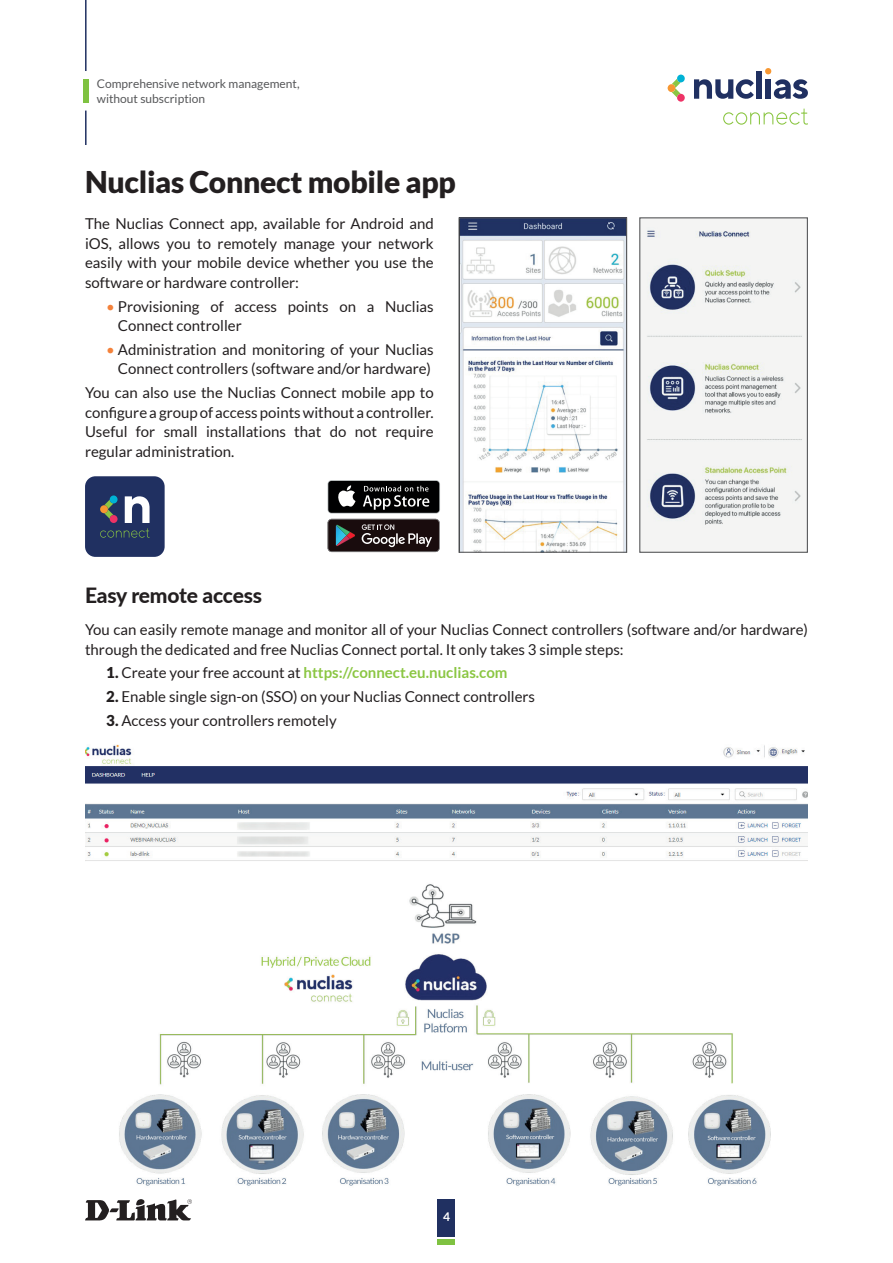
<style>
.page{position:relative;width:893px;height:1263px;background:#fff}
.page>*{position:absolute;margin:0;border:0;box-sizing:border-box;transform-origin:0 0}
.t1{font:900 30px "Lato";letter-spacing:-.01em;color:#231f20}
.t2{font:800 21px "Lato";letter-spacing:-.01em;color:#231f20}
.t3{font:15px/19.5px "Lato";color:#231f20;text-align:justify}
.t4{font:700 15px "Lato";color:#8bc643}
.t5{font:12px/15px "Lato";color:#57585a}
.t6{font:700 12px "Lato";color:#fff}
.s1{color:#f4823b}
.s2{font-weight:900;color:#231f20}
.s3{font-weight:400;color:#231f20}
.s4{font-weight:900}
</style>
<div class="page">
<svg style="left:668px;top:75px;width:17px;height:27px"></svg>
<svg style="left:694px;top:79px;width:60px;height:20px"></svg>
<div style="left:756px;top:71px;width:5px;height:28px;background:#203061"></div>
<svg style="left:765px;top:68px;width:43px;height:31px"></svg>
<svg style="left:723px;top:109px;width:85px;height:16px"></svg>
<svg style="left:85px;top:1199px;width:107px;height:21px"></svg>
<div style="left:437px;top:1199px;width:17px;height:37px;background:#203061"></div>
<div style="left:437px;top:1239px;width:17px;height:6px;background:#7fc241"></div>
<hr style="left:85px;top:0;width:2px;height:71px;background:#203061">
<hr style="left:85px;top:111px;width:2px;height:34px;background:#203061">
<div style="left:83px;top:79px;width:5px;height:24px;background:#7fc241"></div>
<img style="left:460px;top:219px;width:165px;height:332px">
<div style="left:458px;top:217px;width:169px;height:336px;border:1px solid #57585a"></div>
<img style="left:641px;top:219px;width:165px;height:332px">
<div style="left:639px;top:217px;width:169px;height:336px;border:1px solid #57585a"></div>
<svg style="left:328px;top:519px;width:112px;height:33px;background:#393133"></svg>
<div style="left:328px;top:480px;width:112px;height:33px;background:#b1b6b7;border-radius:4px"></div>
<div style="left:328px;top:481px;width:111px;height:32px;background:#000001;border-radius:3px"></div>
<svg style="left:338px;top:485px;width:17px;height:22px"></svg>
<svg style="left:363px;top:486px;width:66px;height:24px"></svg>
<div style="left:85px;top:476px;width:80px;height:81px;background:#203061;border-radius:10px"></div>
<svg style="left:100px;top:495px;width:50px;height:43px"></svg>
<img style="left:85px;top:744px;width:723px;height:117px">
<img style="left:119px;top:884px;width:652px;height:302px">
<p class="t5" style="left:97px;top:76px;width:204px">Comprehensive network management, without subscription</p>
<h1 class="t1" style="left:85px;top:164px;width:372px">Nuclias Connect mobile app</h1>
<p class="t3" style="left:85px;top:214px;width:350px">The Nuclias Connect app, available for Android and iOS, allows you to remotely manage your network easily with your mobile device whether you use the software or hardware controller:</p>
<p class="t3" style="left:118px;top:296px;width:317px;text-indent:-12px"><span class="s1">•</span> Provisioning of access points on a Nuclias<br>Connect controller</p>
<p class="t3" style="left:106px;top:340px;width:329px;text-align:center"><span class="s1">•</span> Administration and monitoring of your Nuclias<br>Connect controllers (software and/or hardware)</p>
<p class="t3" style="left:85px;top:383px;width:350px">You can also use the Nuclias Connect mobile app to configure a group of access points without a controller.<br>Useful for small installations that do not require regular administration.</p>
<h2 class="t2" style="left:85px;top:579px;width:179px">Easy remote access</h2>
<p class="t3" style="left:85px;top:620px;width:724px">You can easily remote manage and monitor all of your Nuclias Connect controllers (software and/or hardware) through the dedicated and free Nuclias Connect portal. It only takes 3 simple steps:</p>
<p class="t4" style="left:106px;top:664px;width:403px"><span class="s2">1.</span> <span class="s3">Create your free account at</span> https://connect.eu.nuclias.com</p>
<p class="t3" style="left:106px;top:687px;width:430px"><span class="s4">2.</span> Enable single sign-on (SSO) on your Nuclias Connect controllers</p>
<p class="t3" style="left:106px;top:710px;width:232px"><span class="s4">3.</span> Access your controllers remotely</p>
<p class="t6" style="left:443px;top:1209px;width:8px">4</p>
</div>
